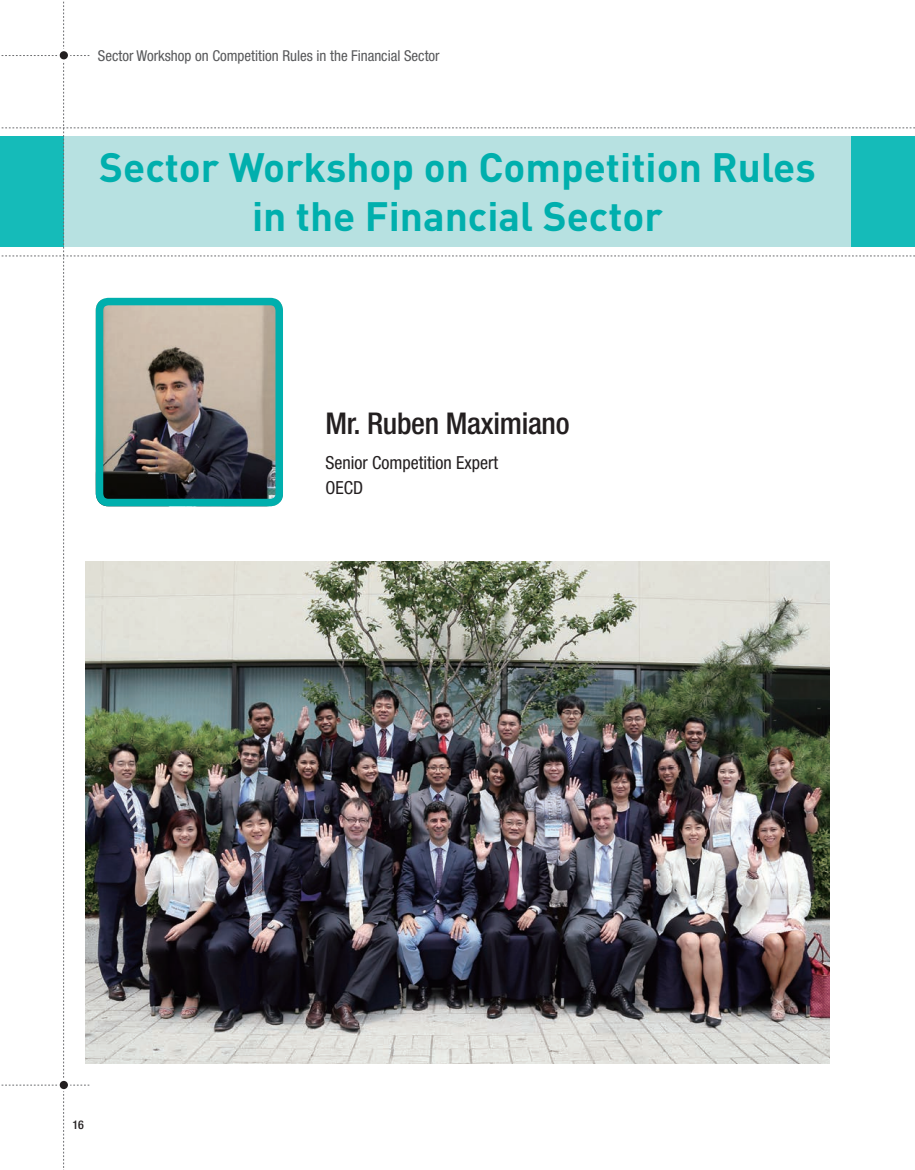
<style>
.page{position:relative;width:915px;height:1170px;background:#fff}
.page>*{position:absolute;margin:0;border:0;box-sizing:border-box;transform-origin:0 0}
.정규{font:700 40.5px/48.6px "DIN";color:#00afad;text-align:center}
.이름{font:500 condensed 30px "Helvetica Neue";letter-spacing:-.01em;color:#231f20}
.설명{font:condensed 18px "Helvetica Neue";color:#231f20}
.제목1{font:condensed 15px "Helvetica Neue";color:#57585a}
.정규-2{font:500 condensed 12px "Helvetica Neue";color:#231f20}
</style>
<div class="page">
<img style="left:0;top:1px;width:914px;height:1167px">
<svg style="left:59px;top:50px;width:10px;height:11px"></svg>
<div style="left:57px;top:49px;width:13px;height:13px;border:2px solid #fff;border-radius:50%"></div>
<svg style="left:59px;top:1079px;width:10px;height:11px"></svg>
<div style="left:57px;top:1078px;width:13px;height:13px;border:2px solid #fff;border-radius:50%"></div>
<p class="제목1" style="left:98px;top:47px;width:343px">Sector Workshop on Competition Rules in the Financial Sector</p>
<p class="정규" style="left:99px;top:141px;width:718px">Sector Workshop on Competition Rules in the Financial Sector</p>
<p class="이름" style="left:325px;top:405px;width:245px">Mr. Ruben Maximiano</p>
<p class="설명" style="left:325px;top:452px;width:174px">Senior Competition Expert</p>
<p class="설명" style="left:325px;top:477px;width:39px">OECD</p>
<p class="정규-2" style="left:72px;top:1117px;width:13px">16</p>
</div>
